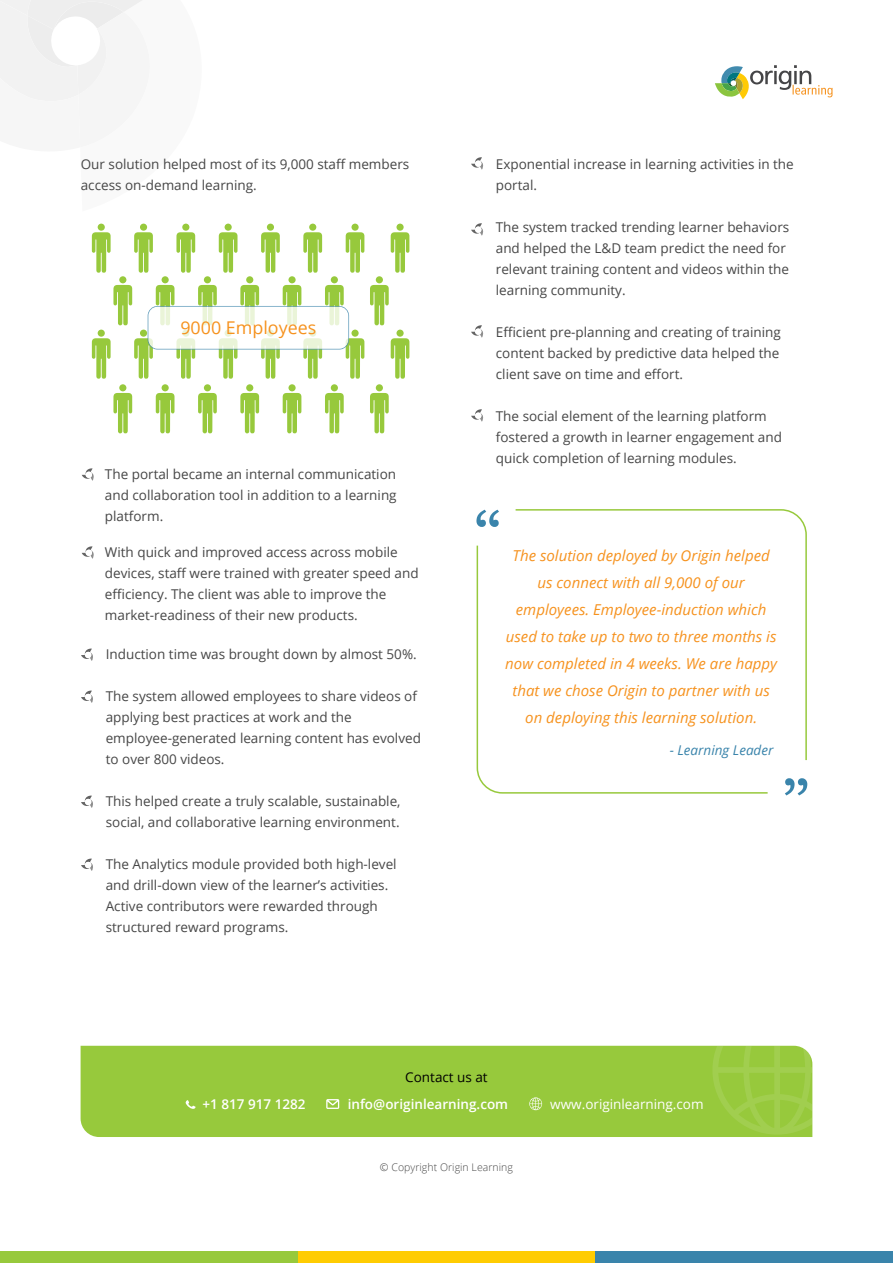
<style>
.page{position:relative;width:893px;height:1263px;background:#fff}
.page>*{position:absolute;margin:0;border:0;box-sizing:border-box;transform-origin:0 0}
.t1{font:70.5px "Euphemia CAS";color:#3a84ab}
.t2{font:70.2px "Euphemia CAS";color:#3a84ab}
.t3{font:17.55px "Open Sans";color:#f6921e}
.t4{font:italic 15px/27px "Open Sans";color:#f6921e;text-align:center}
.t5{font:13.5px/21px "Open Sans";color:#464646}
.t6{font:600 13.5px "Open Sans";color:#fff}
.t7{font:13.5px "Open Sans";color:#fff}
.t8{font:italic 13.5px "Open Sans";color:#3a84ab}
.t9{font:13.5px "Open Sans";color:#000}
.t10{font:300 10.5px "Open Sans";letter-spacing:.005em;color:#464646}
</style>
<div class="page">
<svg style="left:82px;top:468px;width:12px;height:13px"></svg>
<svg style="left:82px;top:546px;width:12px;height:13px"></svg>
<svg style="left:516px;top:509px;width:291px;height:251px"></svg>
<svg style="left:477px;top:546px;width:291px;height:248px"></svg>
<svg style="left:92px;top:232px;width:19px;height:41px"></svg>
<div style="left:98px;top:224px;width:7px;height:7px;background:#97c93c;border-radius:50%"></div>
<svg style="left:134px;top:232px;width:19px;height:41px"></svg>
<div style="left:140px;top:224px;width:7px;height:7px;background:#97c93c;border-radius:50%"></div>
<svg style="left:176px;top:232px;width:19px;height:41px"></svg>
<div style="left:182px;top:224px;width:7px;height:7px;background:#97c93c;border-radius:50%"></div>
<svg style="left:219px;top:232px;width:19px;height:41px"></svg>
<div style="left:225px;top:224px;width:7px;height:7px;background:#97c93c;border-radius:50%"></div>
<svg style="left:261px;top:232px;width:19px;height:41px"></svg>
<div style="left:267px;top:224px;width:7px;height:7px;background:#97c93c;border-radius:50%"></div>
<svg style="left:303px;top:232px;width:19px;height:41px"></svg>
<div style="left:309px;top:224px;width:7px;height:7px;background:#97c93c;border-radius:50%"></div>
<svg style="left:346px;top:232px;width:18px;height:41px"></svg>
<div style="left:351px;top:224px;width:8px;height:7px;background:#97c93c;border-radius:50%"></div>
<div style="left:119px;top:276px;width:7px;height:7px;background:#97c93c;border-radius:50%"></div>
<div style="left:162px;top:276px;width:7px;height:7px;background:#97c93c;border-radius:50%"></div>
<div style="left:204px;top:276px;width:7px;height:7px;background:#97c93c;border-radius:50%"></div>
<div style="left:246px;top:276px;width:7px;height:7px;background:#97c93c;border-radius:50%"></div>
<div style="left:288px;top:276px;width:8px;height:7px;background:#97c93c;border-radius:50%"></div>
<div style="left:331px;top:276px;width:7px;height:7px;background:#97c93c;border-radius:50%"></div>
<svg style="left:113px;top:393px;width:19px;height:40px"></svg>
<div style="left:119px;top:384px;width:7px;height:7px;background:#97c93c;border-radius:50%"></div>
<svg style="left:156px;top:393px;width:19px;height:40px"></svg>
<div style="left:162px;top:384px;width:7px;height:7px;background:#97c93c;border-radius:50%"></div>
<svg style="left:198px;top:393px;width:19px;height:40px"></svg>
<div style="left:204px;top:384px;width:7px;height:7px;background:#97c93c;border-radius:50%"></div>
<svg style="left:240px;top:393px;width:19px;height:40px"></svg>
<div style="left:246px;top:384px;width:7px;height:7px;background:#97c93c;border-radius:50%"></div>
<svg style="left:283px;top:393px;width:18px;height:40px"></svg>
<div style="left:288px;top:384px;width:8px;height:7px;background:#97c93c;border-radius:50%"></div>
<svg style="left:325px;top:393px;width:19px;height:40px"></svg>
<div style="left:331px;top:384px;width:7px;height:7px;background:#97c93c;border-radius:50%"></div>
<svg style="left:391px;top:232px;width:18px;height:41px"></svg>
<div style="left:396px;top:224px;width:8px;height:7px;background:#97c93c;border-radius:50%"></div>
<svg style="left:370px;top:285px;width:19px;height:40px"></svg>
<div style="left:376px;top:276px;width:7px;height:7px;background:#97c93c;border-radius:50%"></div>
<svg style="left:370px;top:393px;width:19px;height:40px"></svg>
<div style="left:376px;top:384px;width:7px;height:7px;background:#97c93c;border-radius:50%"></div>
<svg style="left:391px;top:338px;width:18px;height:41px"></svg>
<div style="left:396px;top:330px;width:8px;height:7px;background:#97c93c;border-radius:50%"></div>
<svg style="left:92px;top:285px;width:272px;height:94px"></svg>
<svg style="left:0;top:0;width:142px;height:101px"></svg>
<div style="left:0;top:1252px;width:298px;height:11px;background:#97c93c"></div>
<div style="left:298px;top:1252px;width:297px;height:11px;background:#ffcc02"></div>
<div style="left:595px;top:1252px;width:298px;height:11px;background:#3a84ab"></div>
<svg style="left:715px;top:65px;width:117px;height:34px"></svg>
<svg style="left:81px;top:649px;width:12px;height:12px"></svg>
<svg style="left:81px;top:691px;width:12px;height:12px"></svg>
<svg style="left:81px;top:796px;width:12px;height:12px"></svg>
<svg style="left:81px;top:859px;width:12px;height:12px"></svg>
<svg style="left:471px;top:157px;width:12px;height:13px"></svg>
<svg style="left:471px;top:223px;width:12px;height:13px"></svg>
<svg style="left:471px;top:325px;width:12px;height:13px"></svg>
<svg style="left:471px;top:409px;width:12px;height:13px"></svg>
<div style="left:81px;top:1046px;width:731px;height:91px;background:#97c93c"></div>
<svg style="left:185px;top:1099px;width:11px;height:11px"></svg>
<svg style="left:326px;top:1099px;width:13px;height:10px"></svg>
<svg style="left:529px;top:1097px;width:13px;height:13px"></svg>
<svg style="left:712px;top:1046px;width:100px;height:89px"></svg>
<p class="t5" style="left:81px;top:153px;width:330px">Our solution helped most of its 9,000 staff members access on-demand learning.</p>
<p class="t3" style="left:180px;top:315px;width:137px">9000 Employees</p>
<p class="t5" style="left:496px;top:153px;width:299px">Exponential increase in learning activities in the portal.</p>
<p class="t5" style="left:496px;top:216px;width:295px">The system tracked trending learner behaviors and helped the L&amp;D team predict the need for relevant training content and videos within the learning community.</p>
<p class="t5" style="left:496px;top:321px;width:286px;text-align:justify">Efficient pre-planning and creating of training content backed by predictive data helped the client save on time and effort.</p>
<p class="t5" style="left:496px;top:405px;width:288px">The social element of the learning platform fostered a growth in learner engagement and quick completion of learning modules.</p>
<p class="t5" style="left:105px;top:464px;width:293px;text-align:justify">The portal became an internal communication and collaboration tool in addition to a learning platform.</p>
<p class="t5" style="left:105px;top:542px;width:315px">With quick and improved access across mobile devices, staff were trained with greater speed and efficiency. The client was able to improve the market-readiness of their new products.</p>
<p class="t4" style="left:505px;top:541px;width:273px">The solution deployed by Origin helped us connect with all 9,000 of our employees. Employee-induction which used to take up to two to three months is now completed in 4 weeks. We are happy that we chose Origin to partner with us on deploying this learning solution.</p>
<h1 class="t1" style="left:474px;top:492px;width:29px">“</h1>
<p class="t5" style="left:106px;top:643px;width:312px">Induction time was brought down by almost 50%.</p>
<p class="t5" style="left:106px;top:685px;width:317px">The system allowed employees to share videos of applying best practices at work and the employee-generated learning content has evolved to over 800 videos.</p>
<p class="t5" style="left:106px;top:790px;width:296px">This helped create a truly scalable, sustainable, social, and collaborative learning environment.</p>
<p class="t5" style="left:106px;top:853px;width:292px">The Analytics module provided both high-level and drill-down view of the learner’s activities.<br>Active contributors were rewarded through structured reward programs.</p>
<p class="t8" style="left:670px;top:740px;width:105px">- Learning Leader</p>
<h2 class="t2" style="left:809px;top:813px;width:29px;rotate:-180deg">“</h2>
<p class="t9" style="left:405px;top:1068px;width:84px">Contact us at</p>
<p class="t6" style="left:203px;top:1094px;width:105px">+1 817 917 1282</p>
<p class="t6" style="left:348px;top:1094px;width:162px">info@originlearning.com</p>
<p class="t7" style="left:550px;top:1094px;width:155px">www.originlearning.com</p>
<p class="t10" style="left:380px;top:1160px;width:135px">© Copyright Origin Learning</p>
</div>
